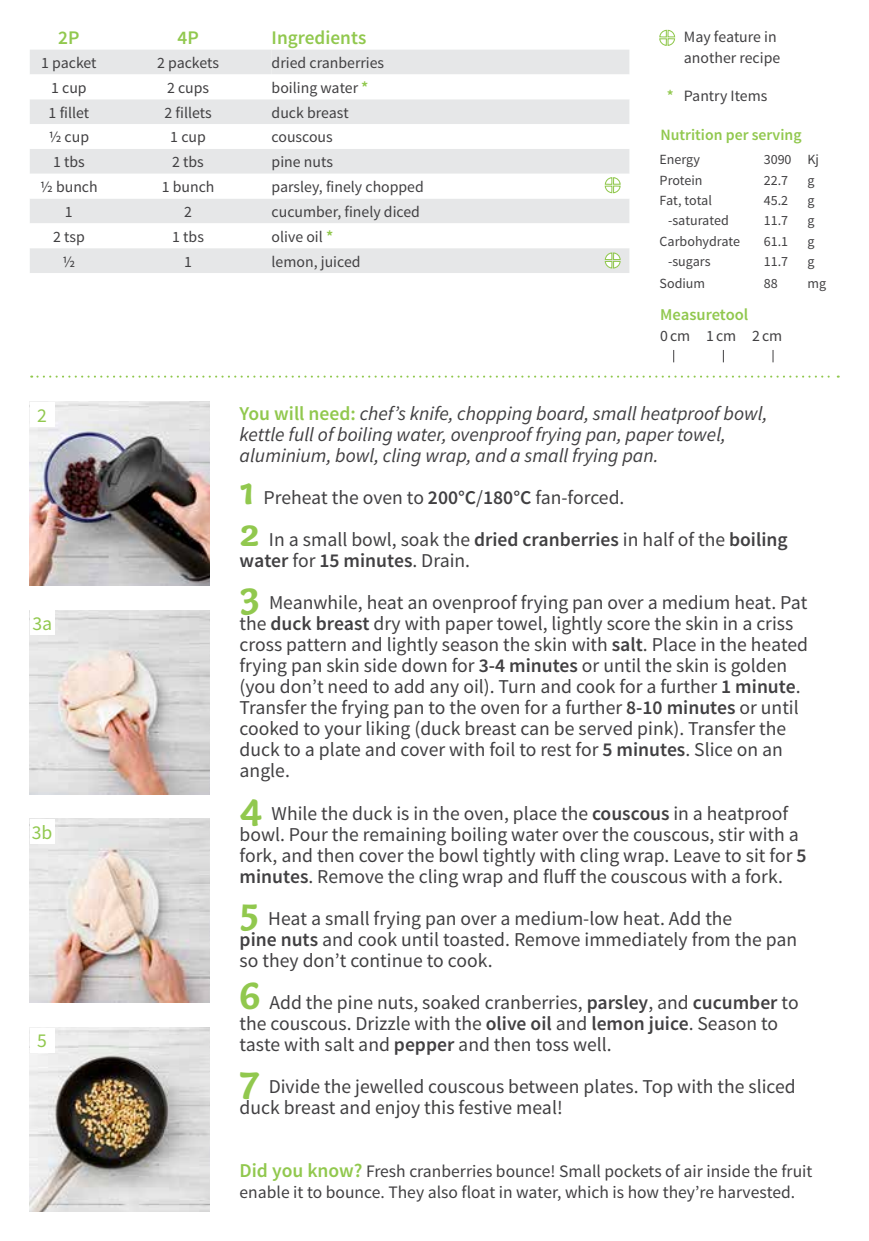
<style>
.page{position:relative;width:869px;height:1241px;background:#fff}
.page>*{position:absolute;margin:0;border:0;box-sizing:border-box;transform-origin:0 0}
.t1{font:19.6px/21px "Source Sans Pro";color:#414042}
.t2{font:italic 19.6px/21px "Source Sans Pro";color:#414042}
.t3{font:19.6px "Source Sans Pro";color:#91c84e}
.t4{font:600 19.25px "Source Sans Pro";color:#91c84e}
.t5{font:17.5px/21px "Source Sans Pro";color:#414042}
.t6{font:600 16.45px "Source Sans Pro";color:#91c84e}
.t7{font:15.75px/21px "Source Sans Pro";color:#414042}
.t8{font:600 15.75px "Source Sans Pro";color:#91c84e}
.t9{font:15.75px "Source Sans Pro";letter-spacing:.06em;color:#414042}
.t10{font:14px "Source Sans Pro";color:#414042}
.s1{font-weight:600;font-size:16.45px;color:#91c84e}
.s2{font-weight:600;color:#91c84e}
.s3{font-weight:600;font-style:normal;color:#91c84e}
.s4{font-family:"Capucine Basic";font-weight:700;font-size:41.12px;color:#91c84e}
.s5{font-weight:600}
.s6{font-weight:600;font-size:19.6px;color:#91c84e}
</style>
<div class="page">
<svg style="left:659px;top:29px;width:16px;height:17px"></svg>
<svg style="left:31px;top:375px;width:807px;height:2px"></svg>
<svg style="left:673px;top:350px;width:1px;height:12px"></svg>
<svg style="left:722px;top:350px;width:1px;height:12px"></svg>
<svg style="left:772px;top:350px;width:1px;height:12px"></svg>
<img style="left:30px;top:610px;width:180px;height:184px">
<img style="left:30px;top:1027px;width:180px;height:184px">
<img style="left:30px;top:402px;width:180px;height:183px">
<img style="left:30px;top:818px;width:180px;height:184px">
<div style="left:30px;top:1027px;width:25px;height:25px;background:#fff"></div>
<div style="left:30px;top:402px;width:25px;height:24px;background:#fff"></div>
<div style="left:30px;top:818px;width:25px;height:25px;background:#fff"></div>
<div style="left:30px;top:610px;width:25px;height:25px;background:#fff"></div>
<div style="left:30px;top:50px;width:599px;height:223px;background:#e6e7e8"></div>
<svg style="left:30px;top:74px;width:599px;height:174px"></svg>
<svg style="left:604px;top:252px;width:17px;height:17px"></svg>
<svg style="left:604px;top:176px;width:17px;height:18px"></svg>
<p class="t4" style="left:58px;top:26px;width:23px">2P</p>
<p class="t4" style="left:177px;top:26px;width:23px">4P</p>
<p class="t4" style="left:271px;top:26px;width:96px">Ingredients</p>
<p class="t7" style="left:41px;top:52px;width:57px">1 packet</p>
<p class="t7" style="left:157px;top:52px;width:63px">2 packets</p>
<p class="t7" style="left:271px;top:52px;width:114px">dried cranberries</p>
<p class="t7" style="left:51px;top:77px;width:37px">1 cup</p>
<p class="t7" style="left:167px;top:77px;width:44px">2 cups</p>
<p class="t7" style="left:271px;top:78px;width:98px">boiling water <span class="s1">*</span></p>
<p class="t7" style="left:49px;top:102px;width:42px">1 fillet</p>
<p class="t7" style="left:164px;top:102px;width:49px">2 fillets</p>
<p class="t7" style="left:271px;top:102px;width:79px">duck breast</p>
<p class="t7" style="left:49px;top:127px;width:42px">½ cup</p>
<p class="t7" style="left:170px;top:127px;width:37px">1 cup</p>
<p class="t7" style="left:271px;top:127px;width:63px">couscous</p>
<p class="t7" style="left:53px;top:152px;width:33px">1 tbs</p>
<p class="t7" style="left:172px;top:152px;width:33px">2 tbs</p>
<p class="t7" style="left:271px;top:152px;width:63px">pine nuts</p>
<p class="t7" style="left:40px;top:176px;width:59px">½ bunch</p>
<p class="t7" style="left:162px;top:176px;width:54px">1 bunch</p>
<p class="t7" style="left:271px;top:176px;width:154px">parsley, finely chopped</p>
<p class="t7" style="left:65px;top:201px;width:9px">1</p>
<p class="t7" style="left:184px;top:201px;width:9px">2</p>
<p class="t7" style="left:271px;top:201px;width:150px">cucumber, finely diced</p>
<p class="t7" style="left:53px;top:226px;width:33px">2 tsp</p>
<p class="t7" style="left:172px;top:226px;width:33px">1 tbs</p>
<p class="t7" style="left:271px;top:226px;width:63px">olive oil <span class="s1">*</span></p>
<p class="t7" style="left:62px;top:251px;width:14px">½</p>
<p class="t7" style="left:184px;top:251px;width:9px">1</p>
<p class="t7" style="left:271px;top:251px;width:90px">lemon, juiced</p>
<p class="t7" style="left:683px;top:26px;width:98px">May feature in another recipe</p>
<p class="t7" style="left:666px;top:86px;width:102px"><span class="s2">*</span> Pantry Items</p>
<p class="t8" style="left:660px;top:124px;width:143px">Nutrition per serving</p>
<p class="t10" style="left:659px;top:151px;width:42px">Energy</p>
<p class="t10" style="left:763px;top:151px;width:57px">3090 Kj</p>
<p class="t10" style="left:659px;top:171px;width:45px">Protein</p>
<p class="t10" style="left:763px;top:171px;width:26px">22.7</p>
<p class="t10" style="left:807px;top:171px;width:9px">g</p>
<p class="t10" style="left:659px;top:192px;width:54px">Fat, total</p>
<p class="t10" style="left:763px;top:192px;width:26px">45.2</p>
<p class="t10" style="left:807px;top:192px;width:9px">g</p>
<p class="t10" style="left:667px;top:212px;width:62px">-saturated</p>
<p class="t10" style="left:763px;top:212px;width:26px">11.7</p>
<p class="t10" style="left:807px;top:212px;width:9px">g</p>
<p class="t10" style="left:659px;top:232px;width:82px">Carbohydrate</p>
<p class="t10" style="left:763px;top:232px;width:26px">61.1</p>
<p class="t10" style="left:807px;top:232px;width:9px">g</p>
<p class="t10" style="left:667px;top:253px;width:44px">-sugars</p>
<p class="t10" style="left:763px;top:253px;width:26px">11.7</p>
<p class="t10" style="left:807px;top:253px;width:9px">g</p>
<p class="t10" style="left:659px;top:275px;width:47px">Sodium</p>
<p class="t10" style="left:763px;top:275px;width:15px">88</p>
<p class="t10" style="left:807px;top:275px;width:20px">mg</p>
<p class="t6" style="left:660px;top:304px;width:89px">Measuretool</p>
<p class="t9" style="left:660px;top:326px;width:123px">0cm 1cm 2cm</p>
<p class="t3" style="left:37px;top:403px;width:11px">2</p>
<p class="t3" style="left:32px;top:611px;width:21px">3a</p>
<p class="t3" style="left:32px;top:819px;width:22px">3b</p>
<p class="t3" style="left:37px;top:1028px;width:11px">5</p>
<p class="t2" style="left:239px;top:403px;width:529px"><span class="s3">You will need:</span> chef’s knife, chopping board, small heatproof bowl, kettle full of boiling water, ovenproof frying pan, paper towel, aluminium, bowl, cling wrap, and a small frying pan.</p>
<p class="t1" style="left:239px;top:477px;width:549px;line-height:42px"><span class="s4">1</span> Preheat the oven to <span class="s5">200°C</span>/<span class="s5">180°C</span> fan-forced.<br><span class="s4">2</span> In a small bowl, soak the <span class="s5">dried cranberries</span> in half of the <span class="s5">boiling</span></p>
<p class="t1" style="left:239px;top:540px;width:569px;line-height:42px"><span class="s5">water</span> for <span class="s5">15 minutes</span>. Drain.<br><span class="s4">3</span> Meanwhile, heat an ovenproof frying pan over a medium heat. Pat</p>
<p class="t1" style="left:239px;top:613px;width:569px">the <span class="s5">duck breast</span> dry with paper towel, lightly score the skin in a criss cross pattern and lightly season the skin with <span class="s5">salt</span>. Place in the heated frying pan skin side down for <span class="s5">3-4 minutes</span> or until the skin is golden (you don’t need to add any oil). Turn and cook for a further <span class="s5">1 minute</span>.<br>Transfer the frying pan to the oven for a further <span class="s5">8-10 minutes</span> or until cooked to your liking (duck breast can be served pink). Transfer the duck to a plate and cover with foil to rest for <span class="s5">5 minutes</span>. Slice on an angle.</p>
<p class="t1" style="left:239px;top:802px;width:568px"><span class="s4">4</span> While the duck is in the oven, place the <span class="s5">couscous</span> in a heatproof bowl. Pour the remaining boiling water over the couscous, stir with a fork, and then cover the bowl tightly with cling wrap. Leave to sit for <span class="s5">5 minutes</span>. Remove the cling wrap and fluff the couscous with a fork.</p>
<p class="t1" style="left:239px;top:907px;width:559px"><span class="s4">5</span> Heat a small frying pan over a medium-low heat. Add the<br><span class="s5">pine nuts</span> and cook until toasted. Remove immediately from the pan so they don’t continue to cook.</p>
<p class="t1" style="left:239px;top:991px;width:560px"><span class="s4">6</span> Add the pine nuts, soaked cranberries, <span class="s5">parsley</span>, and <span class="s5">cucumber</span> to the couscous. Drizzle with the <span class="s5">olive oil</span> and <span class="s5">lemon juice</span>. Season to taste with salt and <span class="s5">pepper</span> and then toss well.</p>
<p class="t1" style="left:239px;top:1075px;width:557px"><span class="s4">7</span> Divide the jewelled couscous between plates. Top with the sliced duck breast and enjoy this festive meal!</p>
<p class="t5" style="left:239px;top:1160px;width:574px"><span class="s6">Did you know?</span> Fresh cranberries bounce! Small pockets of air inside the fruit enable it to bounce. They also float in water, which is how they’re harvested.</p>
</div>
